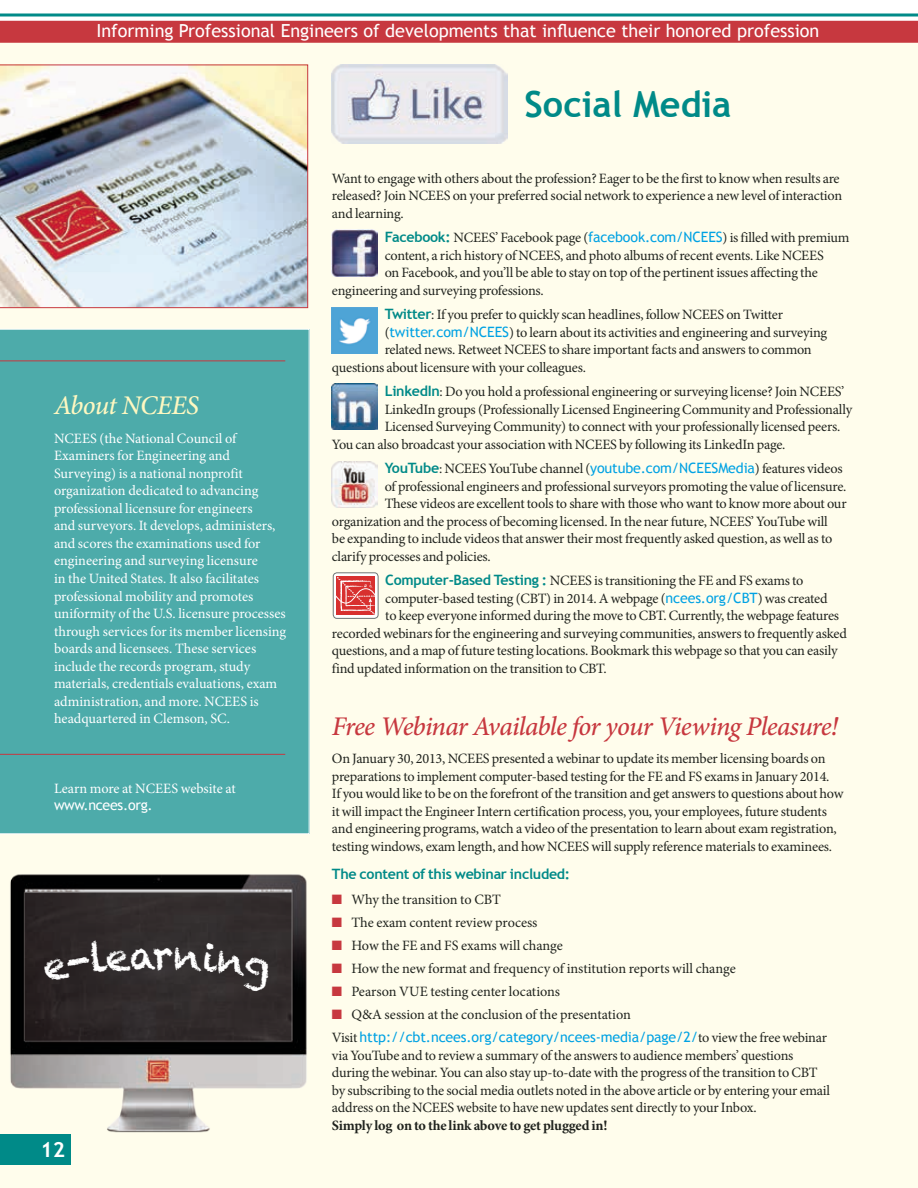
<style>
.page{position:relative;width:918px;height:1188px;background:#fff}
.page>*{position:absolute;margin:0;border:0;box-sizing:border-box;transform-origin:0 0}
.t1{font:700 36px "Trebuchet MS";color:#008a88}
.t2{font:italic 500 27px "Minion Pro";letter-spacing:-.03em;color:#c7383f}
.t3{font:italic 500 27px "Minion Pro";letter-spacing:-.025em;color:#fff8c1}
.t4{font:700 21px "Trebuchet MS";color:#fff}
.t5{font:18px "Trebuchet MS";color:#fff}
.t6{font:14.25px/17.5px "Minion Pro";letter-spacing:-.015em;color:#20231e}
.t7{font:14.25px/17.5px "Minion Pro";color:#fff}
.t8{font:14.25px "Trebuchet MS";letter-spacing:-.01em;color:#00a2e3}
.t9{font:700 14.25px "Minion Pro";letter-spacing:-.015em;color:#20231e}
.t10{font:700 14.25px "Trebuchet MS";letter-spacing:-.02em;color:#008a88}
.t11{font:14.25px "Trebuchet MS";letter-spacing:-.02em;color:#fff}
.s1{font-family:"Trebuchet MS";font-weight:700;color:#008a88}
.s2{font-family:"Trebuchet MS";color:#00a2e3}
.s3{color:#c7383f}
.s4{font-family:"Minion Pro";color:#20231e}
</style>
<div class="page">
<div style="left:0;top:30px;width:918px;height:1158px;background:#fffdec"></div>
<div style="left:0;top:1134px;width:70px;height:30px;background:#008a88"></div>
<hr style="left:0;top:14px;width:918px;height:2px;background:#008a88">
<div style="left:0;top:21px;width:918px;height:22px;background:#c7383f"></div>
<div style="left:0;top:329px;width:310px;height:502px;background:#4dabaa"></div>
<hr style="left:0;top:361px;width:285px;height:1px;background:#c7383f">
<hr style="left:0;top:754px;width:285px;height:1px;background:#c7383f">
<div style="left:333px;top:573px;width:45px;height:45px;background:#fff;border-radius:4px"></div>
<svg style="left:336px;top:576px;width:39px;height:39px;background:#df5655"></svg>
<div style="left:333px;top:572px;width:46px;height:47px;border:1px solid #707575;border-radius:4px"></div>
<img style="left:332px;top:461px;width:46px;height:47px">
<img style="left:332px;top:383px;width:46px;height:46px">
<img style="left:332px;top:230px;width:46px;height:46px">
<img style="left:332px;top:307px;width:46px;height:47px">
<img style="left:332px;top:64px;width:176px;height:80px">
<img style="left:0;top:64px;width:308px;height:244px">
<img style="left:0;top:831px;width:310px;height:310px">
<svg style="left:43px;top:940px;width:228px;height:52px;background:#302b2c"></svg>
<p class="t5" style="left:96px;top:20px;width:724px">Informing Professional Engineers of developments that influence their honored profession</p>
<h2 class="t3" style="left:54px;top:387px;width:146px">About NCEES</h2>
<p class="t7" style="left:54px;top:429px;width:234px">NCEES (the National Council of Examiners for Engineering and Surveying) is a national nonprofit organization dedicated to advancing professional licensure for engineers<br>and surveyors. It develops, administers, and scores the examinations used for engineering and surveying licensure<br>in the United States. It also facilitates professional mobility and promotes uniformity of the U.S. licensure processes through services for its member licensing boards and licensees. These services include the records program, study materials, credentials evaluations, exam administration, and more. NCEES is headquartered in Clemson, SC.</p>
<p class="t7" style="left:54px;top:780px;width:183px">Learn more at NCEES website at</p>
<p class="t11" style="left:54px;top:797px;width:100px">www.ncees.org.</p>
<h3 class="t4" style="left:41px;top:1137px;width:26px">12</h3>
<h1 class="t1" style="left:525px;top:81px;width:208px">Social Media</h1>
<p class="t6" style="left:332px;top:170px;width:512px">Want to engage with others about the profession? Eager to be the first to know when results are released? Join NCEES on your preferred social network to experience a new level of interaction and learning.</p>
<p class="t6" style="left:385px;top:229px;width:466px"><span class="s1">Facebook:</span> NCEES’ Facebook page (<span class="s2">facebook.com/NCEES</span>) is filled with premium</p>
<p class="t6" style="left:385px;top:247px;width:441px">content, a rich history of NCEES, and photo albums of recent events. Like NCEES</p>
<p class="t6" style="left:385px;top:264px;width:435px">on Facebook, and you’ll be able to stay on top of the pertinent issues affecting the</p>
<p class="t6" style="left:332px;top:282px;width:213px">engineering and surveying professions.</p>
<p class="t6" style="left:385px;top:306px;width:400px"><span class="s1">Twitter</span>: If you prefer to quickly scan headlines, follow NCEES on Twitter</p>
<p class="t6" style="left:385px;top:323px;width:444px">(<span class="s2">twitter.com/NCEES</span>) to learn about its activities and engineering and surveying</p>
<p class="t6" style="left:385px;top:341px;width:429px">related news. Retweet NCEES to share important facts and answers to common</p>
<p class="t6" style="left:332px;top:359px;width:256px">questions about licensure with your colleagues.</p>
<p class="t6" style="left:385px;top:383px;width:461px"><span class="s1">LinkedIn</span>: Do you hold a professional engineering or surveying license? Join NCEES’</p>
<p class="t6" style="left:385px;top:400px;width:469px">LinkedIn groups (Professionally Licensed Engineering Community and Professionally</p>
<p class="t6" style="left:385px;top:418px;width:457px">Licensed Surveying Community) to connect with your professionally licensed peers.</p>
<p class="t6" style="left:332px;top:436px;width:455px">You can also broadcast your association with NCEES by following its LinkedIn page.</p>
<p class="t6" style="left:385px;top:460px;width:459px"><span class="s1">YouTube</span>: NCEES YouTube channel (<span class="s2">youtube.com/NCEESMedia</span>) features videos</p>
<p class="t6" style="left:385px;top:477px;width:463px">of professional engineers and professional surveyors promoting the value of licensure.</p>
<p class="t6" style="left:385px;top:495px;width:463px">These videos are excellent tools to share with those who want to know more about our</p>
<p class="t6" style="left:332px;top:513px;width:497px">organization and the process of becoming licensed. In the near future, NCEES’ YouTube will</p>
<p class="t6" style="left:332px;top:530px;width:502px">be expanding to include videos that answer their most frequently asked question, as well as to</p>
<p class="t6" style="left:332px;top:548px;width:160px">clarify processes and policies.</p>
<p class="t6" style="left:385px;top:572px;width:420px"><span class="s1">Computer-Based Testing :</span> NCEES is transitioning the FE and FS exams to</p>
<p class="t6" style="left:385px;top:589px;width:444px">computer-based testing (CBT) in 2014. A webpage (<span class="s2">ncees.org/CBT</span>) was created</p>
<p class="t6" style="left:385px;top:607px;width:455px">to keep everyone informed during the move to CBT. Currently, the webpage features</p>
<p class="t6" style="left:332px;top:625px;width:517px">recorded webinars for the engineering and surveying communities, answers to frequently asked</p>
<p class="t6" style="left:332px;top:642px;width:507px">questions, and a map of future testing locations. Bookmark this webpage so that you can easily</p>
<p class="t6" style="left:332px;top:660px;width:276px">find updated information on the transition to CBT.</p>
<h2 class="t2" style="left:332px;top:708px;width:508px">Free Webinar Available for your Viewing Pleasure!</h2>
<p class="t6" style="left:332px;top:750px;width:513px">On January 30, 2013, NCEES presented a webinar to update its member licensing boards on preparations to implement computer-based testing for the FE and FS exams in January 2014.<br>If you would like to be on the forefront of the transition and get answers to questions about how it will impact the Engineer Intern certification process, you, your employees, future students and engineering programs, watch a video of the presentation to learn about exam registration, testing windows, exam length, and how NCEES will supply reference materials to examinees.</p>
<p class="t10" style="left:332px;top:865px;width:240px">The content of this webinar included:</p>
<p class="t6" style="left:332px;top:891px;width:170px"><span class="s3">■</span> Why the transition to CBT</p>
<p class="t6" style="left:332px;top:914px;width:207px"><span class="s3">■</span> The exam content review process</p>
<p class="t6" style="left:332px;top:937px;width:232px"><span class="s3">■</span> How the FE and FS exams will change</p>
<p class="t6" style="left:332px;top:960px;width:405px"><span class="s3">■</span> How the new format and frequency of institution reports will change</p>
<p class="t6" style="left:332px;top:983px;width:230px"><span class="s3">■</span> Pearson VUE testing center locations</p>
<p class="t6" style="left:332px;top:1006px;width:301px"><span class="s3">■</span> Q&amp;A session at the conclusion of the presentation</p>
<p class="t8" style="left:332px;top:1029px;width:497px"><span class="s4">Visit</span> http://cbt.ncees.org/category/ncees-media/page/2/<span class="s4">to view the free webinar</span></p>
<p class="t6" style="left:332px;top:1046px;width:500px">via YouTube and to review a summary of the answers to audience members’ questions during the webinar. You can also stay up-to-date with the progress of the transition to CBT by subscribing to the social media outlets noted in the above article or by entering your email address on the NCEES website to have new updates sent directly to your Inbox.</p>
<p class="t9" style="left:332px;top:1115px;width:277px">Simply log on to the link above to get plugged in!</p>
</div>
